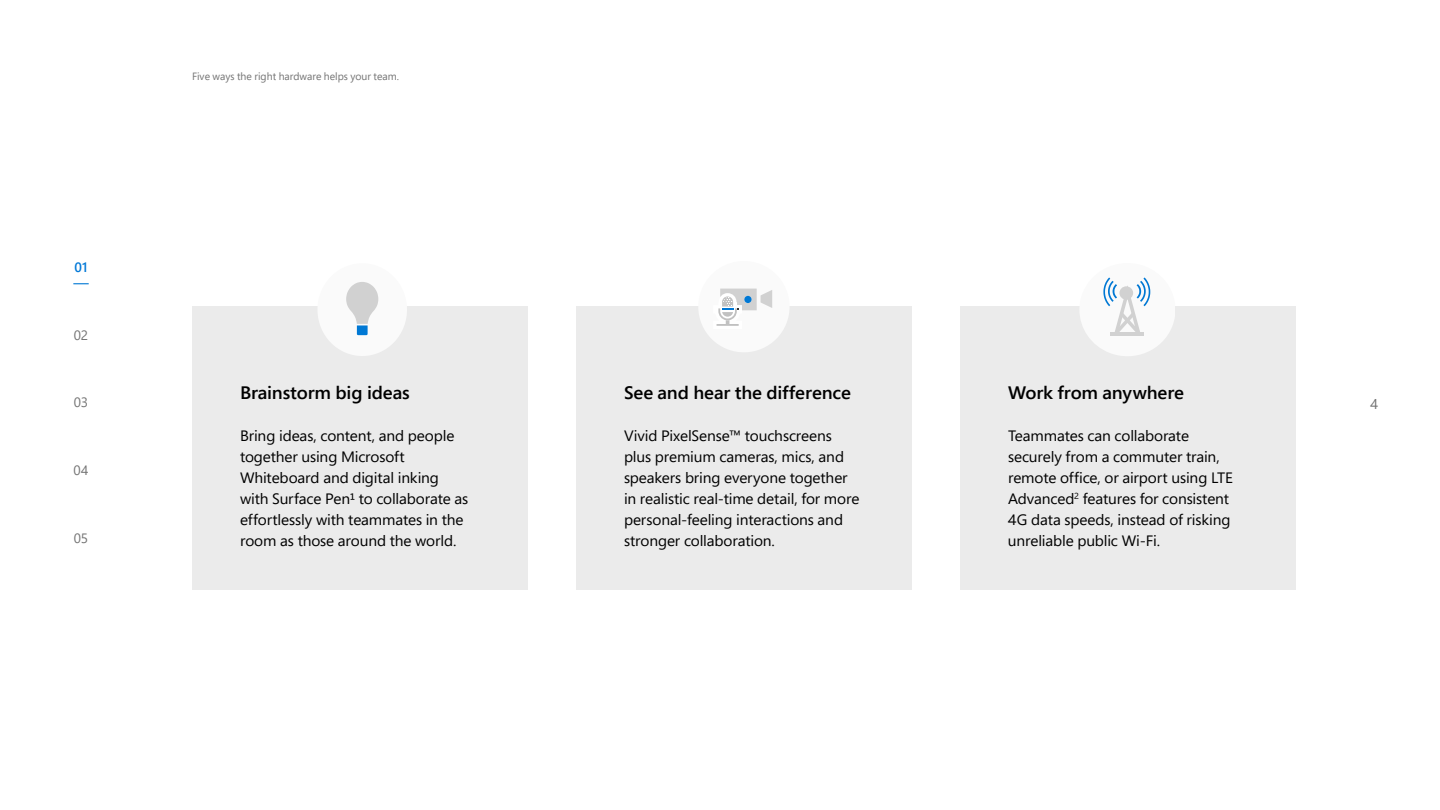
<style>
.page{position:relative;width:1440px;height:810px;background:#fff}
.page>*{position:absolute;margin:0;border:0;box-sizing:border-box;transform-origin:0 0}
.t1{font:600 18px "Segoe Pro";letter-spacing:-.005em;color:#000;scale:1.04 1}
.t2{font:15px/21px "Segoe Pro";letter-spacing:-.01em;color:#000;scale:1.04 1}
.t3{font:14.25px "Segoe Pro";color:#737373}
.t4{font:13.5px "Segoe Pro";letter-spacing:-.01em;color:#737373}
.t5{font:600 13.5px "Segoe Pro";color:#0078d7}
.t6{font:10.5px "Segoe Pro";color:#737373}
</style>
<div class="page">
<div style="left:192px;top:306px;width:336px;height:284px;background:#ebebeb"></div>
<div style="left:576px;top:306px;width:336px;height:284px;background:#ebebeb"></div>
<div style="left:960px;top:306px;width:336px;height:284px;background:#ebebeb"></div>
<svg style="left:73px;top:283px;width:16px;height:1px"></svg>
<svg style="left:318px;top:282px;width:89px;height:74px"></svg>
<svg style="left:1080px;top:277px;width:95px;height:79px"></svg>
<svg style="left:699px;top:288px;width:90px;height:64px"></svg>
<p class="t5" style="left:75px;top:258px;width:14px">01</p>
<p class="t4" style="left:74px;top:326px;width:16px">02</p>
<p class="t4" style="left:74px;top:393px;width:16px">03</p>
<p class="t4" style="left:74px;top:461px;width:16px">04</p>
<p class="t4" style="left:74px;top:529px;width:16px">05</p>
<p class="t6" style="left:192px;top:69px;width:209px">Five ways the right hardware helps your team.</p>
<p class="t1" style="left:240px;top:380px;width:165px">Brainstorm big ideas</p>
<p class="t2" style="left:240px;top:425px;width:221px">Bring ideas, content, and people together using Microsoft<br>Whiteboard and digital inking with Surface Pen¹ to collaborate as effortlessly with teammates in the room as those around the world.</p>
<p class="t1" style="left:624px;top:380px;width:220px">See and hear the difference</p>
<p class="t2" style="left:624px;top:425px;width:228px">Vivid PixelSense™ touchscreens plus premium cameras, mics, and speakers bring everyone together in realistic real-time detail, for more personal-feeling interactions and stronger collaboration.</p>
<p class="t1" style="left:1008px;top:380px;width:171px">Work from anywhere</p>
<p class="t2" style="left:1008px;top:425px;width:218px">Teammates can collaborate securely from a commuter train, remote office, or airport using LTE<br>Advanced<sup>2</sup> features for consistent<br>4G data speeds, instead of risking unreliable public Wi-Fi.</p>
<p class="t3" style="left:1370px;top:394px;width:9px">4</p>
</div>
